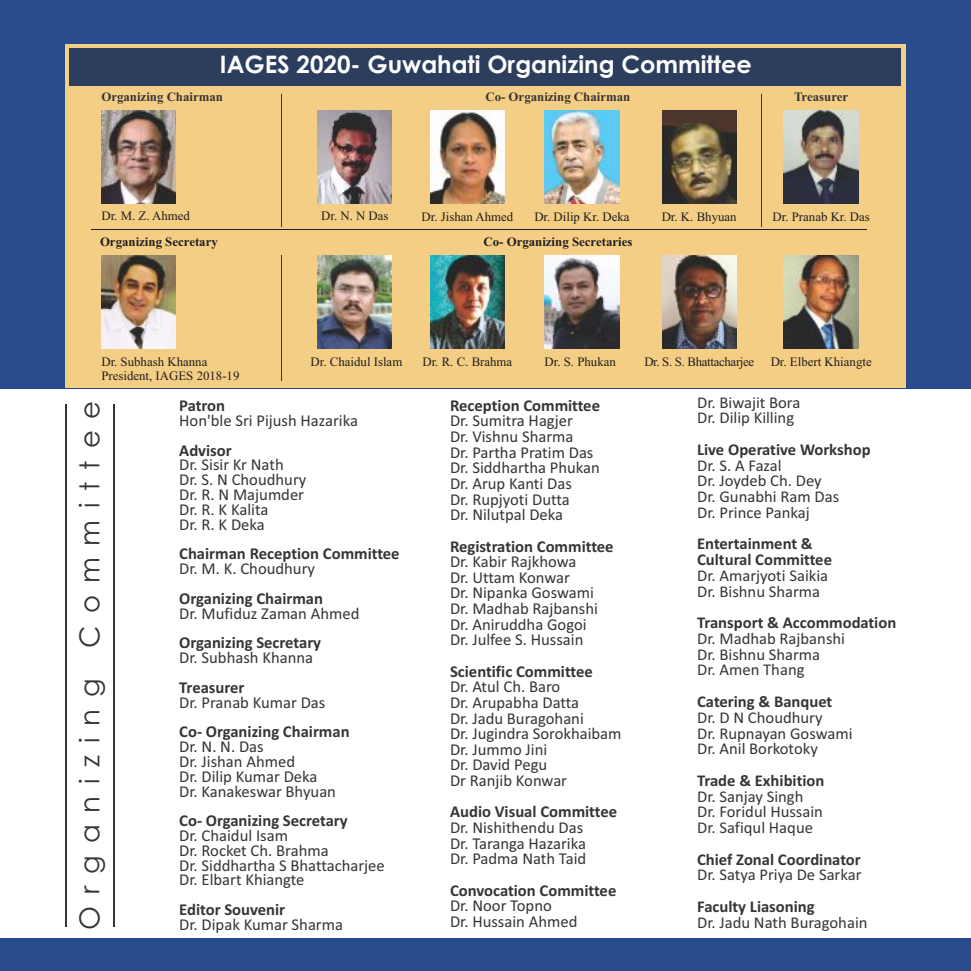
<style>
.page{position:relative;width:971px;height:971px;background:#fff}
.page>*{position:absolute;margin:0;border:0;box-sizing:border-box;transform-origin:0 0}
.t1{font:27.47px "Century Gothic";letter-spacing:.43em;color:#373435}
.t2{font:700 24.15px "Century Gothic";color:#fefefe}
.t3{font:16.62px/15.6px "Calibri";color:#373435}
.t4{font:700 16.62px "Calibri";color:#373435}
.t5{font:16.45px/15.8px "Calibri";color:#373435}
.t6{font:700 16.45px/15.8px "Calibri";color:#373435}
.t7{font:12.78px/14.2px "Times New Roman";color:#201e1e}
.t8{font:700 12.78px "Times New Roman";color:#373435}
.t9{font:700 12.78px "Times New Roman";color:#201e1e}
.t10{font:12.78px "Times New Roman";letter-spacing:-.025em;color:#201e1e}
</style>
<div class="page">
<div style="left:0;top:0;width:970px;height:388px;background:#284b8c"></div>
<div style="left:0;top:937px;width:970px;height:33px;background:#284b8c"></div>
<div style="left:65px;top:45px;width:840px;height:343px;background:#f5ce85"></div>
<div style="left:70px;top:48px;width:831px;height:37px;background:#2c3d5e"></div>
<hr style="left:281px;top:255px;width:1px;height:125px;background:#373435">
<hr style="left:92px;top:229px;width:775px;height:1px;background:#201e1e">
<img style="left:101px;top:111px;width:74px;height:93px">
<img style="left:317px;top:111px;width:74px;height:93px">
<img style="left:430px;top:111px;width:74px;height:93px">
<img style="left:544px;top:111px;width:75px;height:93px">
<div style="left:662px;top:111px;width:74px;height:93px;background:#4c352c"></div>
<img style="left:662px;top:124px;width:74px;height:80px">
<img style="left:783px;top:111px;width:74px;height:93px">
<img style="left:101px;top:255px;width:74px;height:94px">
<img style="left:430px;top:255px;width:74px;height:94px">
<img style="left:317px;top:255px;width:74px;height:94px">
<img style="left:544px;top:255px;width:75px;height:94px">
<img style="left:662px;top:255px;width:74px;height:94px">
<img style="left:783px;top:255px;width:74px;height:94px">
<hr style="left:281px;top:94px;width:1px;height:133px;background:#373435">
<hr style="left:760px;top:94px;width:1px;height:133px;background:#373435">
<hr style="left:113px;top:405px;width:1px;height:521px;background:#373435">
<hr style="left:65px;top:405px;width:1px;height:521px;background:#373435">
<h2 class="t2" style="left:220px;top:55px;width:533px">IAGES 2020- Guwahati Organizing Committee</h2>
<p class="t8" style="left:101px;top:92px;width:123px">Organizing Chairman</p>
<p class="t8" style="left:485px;top:92px;width:146px">Co- Organizing Chairman</p>
<p class="t8" style="left:793px;top:92px;width:56px">Treasurer</p>
<p class="t7" style="left:101px;top:210px;width:90px">Dr. M. Z. Ahmed</p>
<p class="t7" style="left:321px;top:210px;width:69px">Dr. N. N Das</p>
<p class="t7" style="left:421px;top:210px;width:93px">Dr. Jishan Ahmed</p>
<p class="t7" style="left:534px;top:210px;width:97px">Dr. Dilip Kr. Deka</p>
<p class="t7" style="left:661px;top:210px;width:76px">Dr. K. Bhyuan</p>
<p class="t7" style="left:772px;top:210px;width:99px">Dr. Pranab Kr. Das</p>
<p class="t9" style="left:100px;top:237px;width:119px">Organizing Secretary</p>
<p class="t9" style="left:483px;top:237px;width:150px">Co- Organizing Secretaries</p>
<p class="t7" style="left:101px;top:355px;width:139px">Dr. Subhash Khanna<br>President, IAGES 2018-19</p>
<p class="t7" style="left:310px;top:355px;width:93px">Dr. Chaidul Islam</p>
<p class="t7" style="left:422px;top:355px;width:91px">Dr. R. C. Brahma</p>
<p class="t7" style="left:544px;top:355px;width:73px">Dr. S. Phukan</p>
<p class="t10" style="left:644px;top:356px;width:111px">Dr. S. S. Bhattacharjee</p>
<p class="t7" style="left:770px;top:355px;width:102px">Dr. Elbert Khiangte</p>
<h1 class="t1" style="left:79px;top:929px;width:530px;rotate:-90deg">Organizing Committee</h1>
<p class="t4" style="left:179px;top:398px;width:47px">Patron</p>
<p class="t3" style="left:179px;top:414px;width:180px">Hon'ble Sri Pijush Hazarika</p>
<p class="t4" style="left:179px;top:443px;width:54px">Advisor</p>
<p class="t3" style="left:179px;top:458px;width:129px;line-height:14.9px">Dr. Sisir Kr Nath<br>Dr. S. N Choudhury<br>Dr. R. N Majumder<br>Dr. R. K Kalita<br>Dr. R. K Deka</p>
<p class="t4" style="left:179px;top:546px;width:222px">Chairman Reception Committee</p>
<p class="t3" style="left:179px;top:562px;width:137px">Dr. M. K. Choudhury</p>
<p class="t4" style="left:179px;top:591px;width:145px">Organizing Chairman</p>
<p class="t3" style="left:179px;top:606px;width:182px">Dr. Mufiduz Zaman Ahmed</p>
<p class="t4" style="left:179px;top:635px;width:143px">Organizing Secretary</p>
<p class="t3" style="left:179px;top:651px;width:135px">Dr. Subhash Khanna</p>
<p class="t4" style="left:179px;top:680px;width:67px">Treasurer</p>
<p class="t3" style="left:179px;top:695px;width:148px">Dr. Pranab Kumar Das</p>
<p class="t4" style="left:179px;top:724px;width:172px">Co- Organizing Chairman</p>
<p class="t3" style="left:179px;top:740px;width:158px;line-height:14.9px">Dr. N. N. Das<br>Dr. Jishan Ahmed<br>Dr. Dilip Kumar Deka<br>Dr. Kanakeswar Bhyuan</p>
<p class="t4" style="left:179px;top:813px;width:170px">Co- Organizing Secretary</p>
<p class="t3" style="left:179px;top:829px;width:207px;line-height:14.9px">Dr. Chaidul Isam<br>Dr. Rocket Ch. Brahma<br>Dr. Siddhartha S Bhattacharjee<br>Dr. Elbart Khiangte</p>
<p class="t4" style="left:179px;top:902px;width:107px">Editor Souvenir</p>
<p class="t3" style="left:179px;top:917px;width:165px">Dr. Dipak Kumar Sharma</p>
<p class="t4" style="left:450px;top:398px;width:151px">Reception Committee</p>
<p class="t3" style="left:450px;top:414px;width:151px">Dr. Sumitra Hagjer<br>Dr. Vishnu Sharma<br>Dr. Partha Pratim Das<br>Dr. Siddhartha Phukan<br>Dr. Arup Kanti Das<br>Dr. Rupjyoti Dutta<br>Dr. Nilutpal Deka</p>
<p class="t4" style="left:450px;top:539px;width:165px">Registration Committee</p>
<p class="t3" style="left:450px;top:555px;width:149px">Dr. Kabir Rajkhowa<br>Dr. Uttam Konwar<br>Dr. Nipanka Goswami<br>Dr. Madhab Rajbanshi<br>Dr. Aniruddha Gogoi<br>Dr. Julfee S. Hussain</p>
<p class="t4" style="left:450px;top:664px;width:144px">Scientific Committee</p>
<p class="t3" style="left:450px;top:680px;width:173px">Dr. Atul Ch. Baro<br>Dr. Arupabha Datta<br>Dr. Jadu Buragohani<br>Dr. Jugindra Sorokhaibam<br>Dr. Jummo Jini<br>Dr. David Pegu<br>Dr Ranjib Konwar</p>
<p class="t4" style="left:450px;top:804px;width:168px">Audio Visual Committee</p>
<p class="t3" style="left:450px;top:820px;width:138px">Dr. Nishithendu Das<br>Dr. Taranga Hazarika<br>Dr. Padma Nath Taid</p>
<p class="t4" style="left:450px;top:882px;width:168px">Convocation Committee</p>
<p class="t3" style="left:450px;top:899px;width:103px">Dr. Noor Topno</p>
<p class="t3" style="left:450px;top:914px;width:129px">Dr. Hussain Ahmed</p>
<p class="t5" style="left:697px;top:395px;width:105px">Dr. Biwajit Bora<br>Dr. Dilip Killing</p>
<p class="t6" style="left:697px;top:443px;width:175px">Live Operative Workshop</p>
<p class="t5" style="left:697px;top:458px;width:143px">Dr. S. A Fazal<br>Dr. Joydeb Ch. Dey<br>Dr. Gunabhi Ram Das<br>Dr. Prince Pankaj</p>
<p class="t6" style="left:697px;top:537px;width:136px">Entertainment &amp;<br>Cultural Committee</p>
<p class="t5" style="left:697px;top:569px;width:132px">Dr. Amarjyoti Saikia<br>Dr. Bishnu Sharma</p>
<p class="t6" style="left:697px;top:616px;width:200px">Transport &amp; Accommodation</p>
<p class="t5" style="left:697px;top:631px;width:149px">Dr. Madhab Rajbanshi<br>Dr. Bishnu Sharma<br>Dr. Amen Thang</p>
<p class="t6" style="left:697px;top:694px;width:137px">Catering &amp; Banquet</p>
<p class="t5" style="left:697px;top:710px;width:157px">Dr. D N Choudhury<br>Dr. Rupnayan Goswami<br>Dr. Anil Borkotoky</p>
<p class="t6" style="left:697px;top:773px;width:129px">Trade &amp; Exhibition</p>
<p class="t5" style="left:697px;top:789px;width:127px">Dr. Sanjay Singh<br>Dr. Foridul Hussain<br>Dr. Safiqul Haque</p>
<p class="t6" style="left:697px;top:852px;width:165px">Chief Zonal Coordinator</p>
<p class="t5" style="left:697px;top:868px;width:166px">Dr. Satya Priya De Sarkar</p>
<p class="t6" style="left:697px;top:899px;width:119px">Faculty Liasoning</p>
<p class="t5" style="left:697px;top:915px;width:172px">Dr. Jadu Nath Buragohain</p>
</div>
